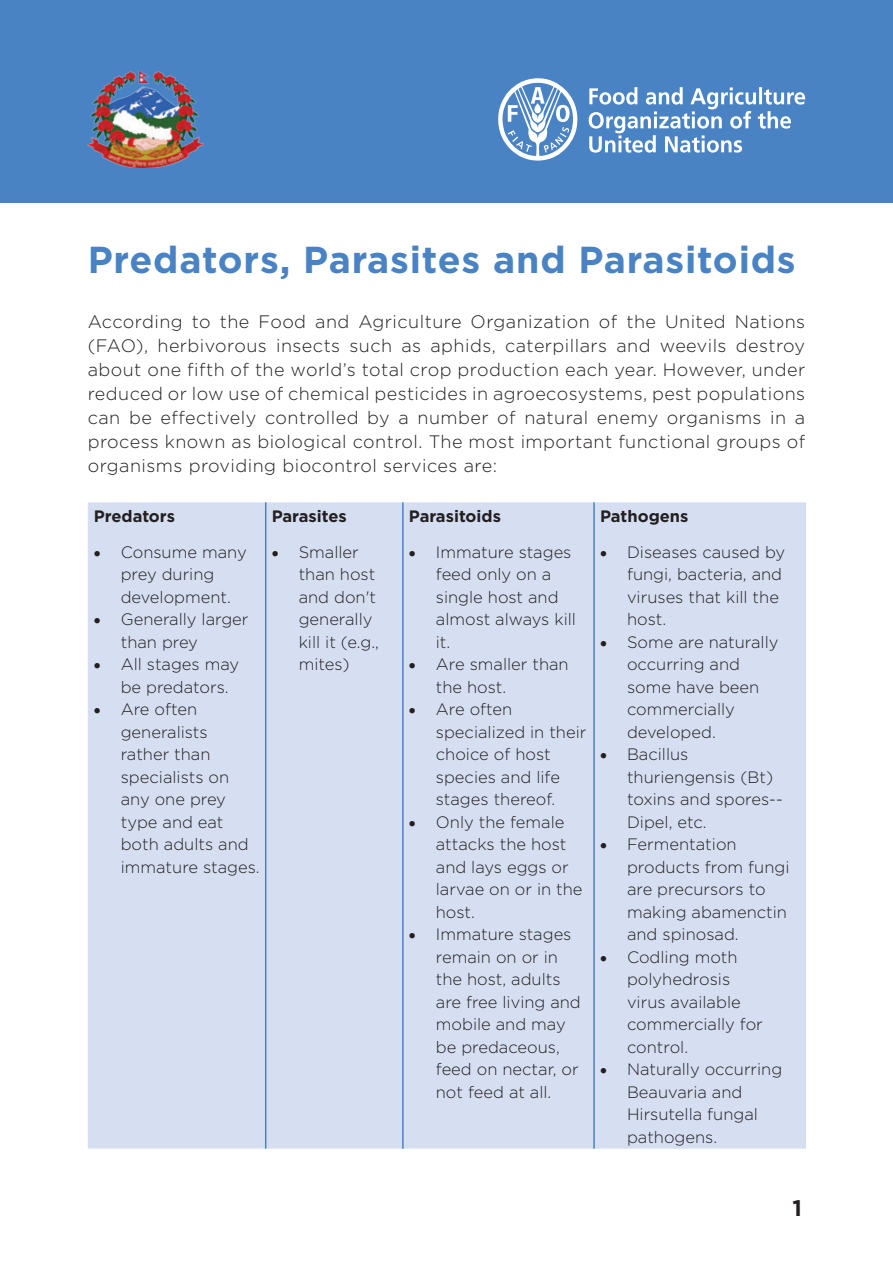
<style>
.page{position:relative;width:893px;height:1263px;background:#fff}
.page>*{position:absolute;margin:0;border:0;box-sizing:border-box;transform-origin:0 0}
.t1{font:700 37.5px "Gotham";letter-spacing:.02em;color:#4983c4}
.Eng_Body{font:700 22.5px "Gotham";color:#231f20}
.t2{font:300 18px/24px "Gotham";letter-spacing:.025em;color:#231f20;text-align:justify}
.t3{font:300 16.5px/22.5px "Gotham";color:#231f20}
.t4{font:700 16.5px "Gotham";color:#231f20}
</style>
<div class="page">
<div style="left:0;top:0;width:893px;height:202px;background:#4983c4"></div>
<div style="left:88px;top:502px;width:718px;height:646px;background:#d5dff1"></div>
<hr style="left:265px;top:502px;width:1px;height:646px;background:#4983c4">
<hr style="left:402px;top:502px;width:2px;height:646px;background:#4983c4">
<hr style="left:593px;top:502px;width:2px;height:646px;background:#4983c4">
<svg style="left:498px;top:78px;width:80px;height:83px"></svg>
<svg style="left:589px;top:87px;width:216px;height:66px"></svg>
<img style="left:88px;top:71px;width:116px;height:97px">
<p class="t1" style="left:88px;top:235px;width:709px">Predators, Parasites and Parasitoids</p>
<p class="t2" style="left:88px;top:309px;width:719px">According to the Food and Agriculture Organization of the United Nations (FAO), herbivorous insects such as aphids, caterpillars and weevils destroy about one fifth of the world’s total crop production each year. However, under reduced or low use of chemical pesticides in agroecosystems, pest populations can be effectively controlled by a number of natural enemy organisms in a process known as biological control. The most important functional groups of organisms providing biocontrol services are:</p>
<p class="t4" style="left:94px;top:505px;width:83px">Predators</p>
<p class="t3" style="left:121px;top:540px;width:128px;text-indent:-27px">• Consume many prey during development.</p>
<p class="t3" style="left:121px;top:607px;width:129px;text-indent:-27px">• Generally larger than prey</p>
<p class="t3" style="left:121px;top:652px;width:120px;text-indent:-27px">• All stages may be predators.</p>
<p class="t3" style="left:121px;top:697px;width:140px;text-indent:-27px">• Are often generalists rather than specialists on any one prey type and eat both adults and immature stages.</p>
<p class="t4" style="left:272px;top:505px;width:77px">Parasites</p>
<p class="t3" style="left:299px;top:540px;width:82px;text-indent:-27px">• Smaller than host and don't generally kill it (e.g., mites)</p>
<p class="t4" style="left:409px;top:505px;width:94px">Parasitoids</p>
<p class="t3" style="left:436px;top:540px;width:142px;text-indent:-27px">• Immature stages feed only on a single host and almost always kill it.</p>
<p class="t3" style="left:436px;top:652px;width:134px;text-indent:-27px">• Are smaller than the host.</p>
<p class="t3" style="left:436px;top:697px;width:152px;text-indent:-27px">• Are often specialized in their choice of host species and life stages thereof.</p>
<p class="t3" style="left:436px;top:810px;width:148px;text-indent:-27px">• Only the female attacks the host and lays eggs or larvae on or in the host.</p>
<p class="t3" style="left:436px;top:922px;width:146px;text-indent:-27px">• Immature stages remain on or in the host, adults are free living and mobile and may be predaceous, feed on nectar, or not feed at all.</p>
<p class="t4" style="left:600px;top:505px;width:90px">Pathogens</p>
<p class="t3" style="left:627px;top:540px;width:160px;text-indent:-27px">• Diseases caused by fungi, bacteria, and viruses that kill the host.</p>
<p class="t3" style="left:627px;top:630px;width:153px;text-indent:-27px">• Some are naturally occurring and some have been commercially developed.</p>
<p class="t3" style="left:627px;top:742px;width:157px;text-indent:-27px">• Bacillus thuriengensis (Bt) toxins and spores--<br>Dipel, etc.</p>
<p class="t3" style="left:627px;top:832px;width:164px;text-indent:-27px">• Fermentation products from fungi are precursors to making abamenctin and spinosad.</p>
<p class="t3" style="left:627px;top:945px;width:137px;text-indent:-27px">• Codling moth polyhedrosis virus available commercially for control.</p>
<p class="t3" style="left:627px;top:1057px;width:157px;text-indent:-27px">• Naturally occurring<br>Beauvaria and<br>Hirsutella fungal pathogens.</p>
<p class="Eng_Body" style="left:793px;top:1193px;width:11px">1</p>
</div>
